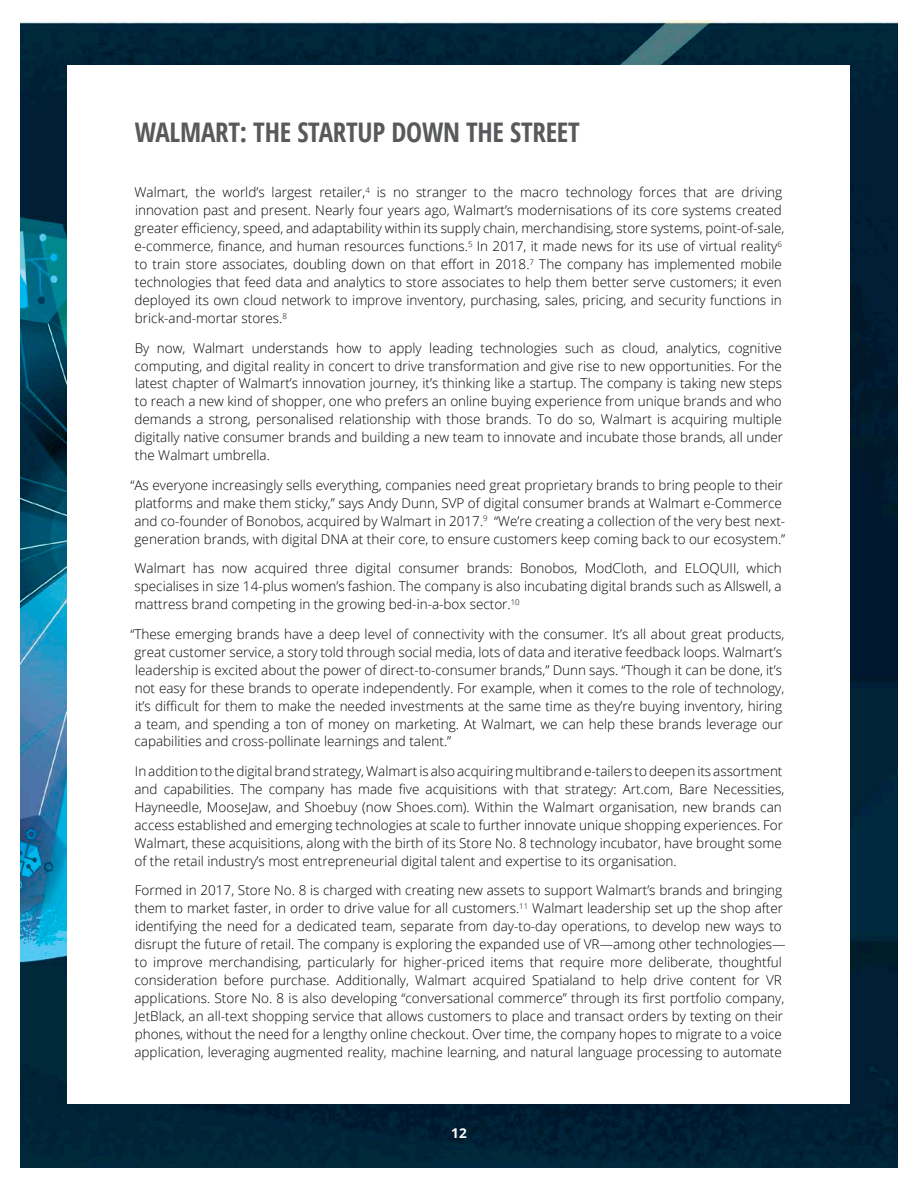
<style>
.page{position:relative;width:918px;height:1188px;background:#fff}
.page>*{position:absolute;margin:0;border:0;box-sizing:border-box;transform-origin:0 0}
.t1{font:700 condensed 27px "Open Sans";letter-spacing:-.01em;color:#57595b}
.t2{font:300 13.5px/18px "Open Sans";color:#000}
.t3{font:700 13.5px "Open Sans";color:#fff}
</style>
<div class="page">
<img style="left:20px;top:21px;width:878px;height:1146px">
<div style="left:68px;top:65px;width:782px;height:1039px;background:#fff"></div>
<h1 class="t1" style="left:135px;top:114px;width:447px">WALMART: THE STARTUP DOWN THE STREET</h1>
<p class="t2" style="left:135px;top:183px;width:651px">Walmart, the world’s largest retailer,<sup>4</sup> is no stranger to the macro technology forces that are driving innovation past and present. Nearly four years ago, Walmart’s modernisations of its core systems created greater efficiency, speed, and adaptability within its supply chain, merchandising, store systems, point-of-sale, e-commerce, finance, and human resources functions.<sup>5</sup> In 2017, it made news for its use of virtual reality<sup>6 </sup>to train store associates, doubling down on that effort in 2018.<sup>7</sup> The company has implemented mobile technologies that feed data and analytics to store associates to help them better serve customers; it even deployed its own cloud network to improve inventory, purchasing, sales, pricing, and security functions in brick-and-mortar stores.<sup>8</sup></p>
<p class="t2" style="left:135px;top:338px;width:650px;text-align:justify">By now, Walmart understands how to apply leading technologies such as cloud, analytics, cognitive computing, and digital reality in concert to drive transformation and give rise to new opportunities. For the latest chapter of Walmart’s innovation journey, it’s thinking like a startup. The company is taking new steps to reach a new kind of shopper, one who prefers an online buying experience from unique brands and who demands a strong, personalised relationship with those brands. To do so, Walmart is acquiring multiple digitally native consumer brands and building a new team to innovate and incubate those brands, all under the Walmart umbrella.</p>
<p class="t2" style="left:130px;top:476px;width:656px;text-align:center">“As everyone increasingly sells everything, companies need great proprietary brands to bring people to their platforms and make them sticky,” says Andy Dunn, SVP of digital consumer brands at Walmart e-Commerce and co-founder of Bonobos, acquired by Walmart in 2017.<sup>9</sup> “We’re creating a collection of the very best next&shy;generation brands, with digital DNA at their core, to ensure customers keep coming back to our ecosystem.”</p>
<p class="t2" style="left:135px;top:559px;width:649px;text-align:justify">Walmart has now acquired three digital consumer brands: Bonobos, ModCloth, and ELOQUII, which specialises in size 14-plus women’s fashion. The company is also incubating digital brands such as Allswell, a mattress brand competing in the growing bed-in-a-box sector.<sup>10</sup></p>
<p class="t2" style="left:134px;top:624px;width:651px;text-indent:-4px">“These emerging brands have a deep level of connectivity with the consumer. It’s all about great products, great customer service, a story told through social media, lots of data and iterative feedback loops. Walmart’s leadership is excited about the power of direct-to-consumer brands,” Dunn says. “Though it can be done, it’s not easy for these brands to operate independently. For example, when it comes to the role of technology, it’s difficult for them to make the needed investments at the same time as they’re buying inventory, hiring a team, and spending a ton of money on marketing. At Walmart, we can help these brands leverage our capabilities and cross-pollinate learnings and talent.”</p>
<p class="t2" style="left:134px;top:762px;width:651px">In addition to the digital brand strategy, Walmart is also acquiring multibrand e-tailers to deepen its assortment and capabilities. The company has made five acquisitions with that strategy: Art.com, Bare Necessities, Hayneedle, MooseJaw, and Shoebuy (now Shoes.com). Within the Walmart organisation, new brands can access established and emerging technologies at scale to further innovate unique shopping experiences. For Walmart, these acquisitions, along with the birth of its Store No. 8 technology incubator, have brought some of the retail industry’s most entrepreneurial digital talent and expertise to its organisation.</p>
<p class="t2" style="left:134px;top:881px;width:653px">Formed in 2017, Store No. 8 is charged with creating new assets to support Walmart’s brands and bringing them to market faster, in order to drive value for all customers.<sup>11</sup> Walmart leadership set up the shop after identifying the need for a dedicated team, separate from day-to-day operations, to develop new ways to disrupt the future of retail. The company is exploring the expanded use of VR—among other technologies— to improve merchandising, particularly for higher-priced items that require more deliberate, thoughtful consideration before purchase. Additionally, Walmart acquired Spatialand to help drive content for VR applications. Store No. 8 is also developing “conversational commerce” through its first portfolio company, JetBlack, an all-text shopping service that allows customers to place and transact orders by texting on their phones, without the need for a lengthy online checkout. Over time, the company hopes to migrate to a voice application, leveraging augmented reality, machine learning, and natural language processing to automate</p>
<p class="t3" style="left:451px;top:1123px;width:17px">12</p>
</div>
